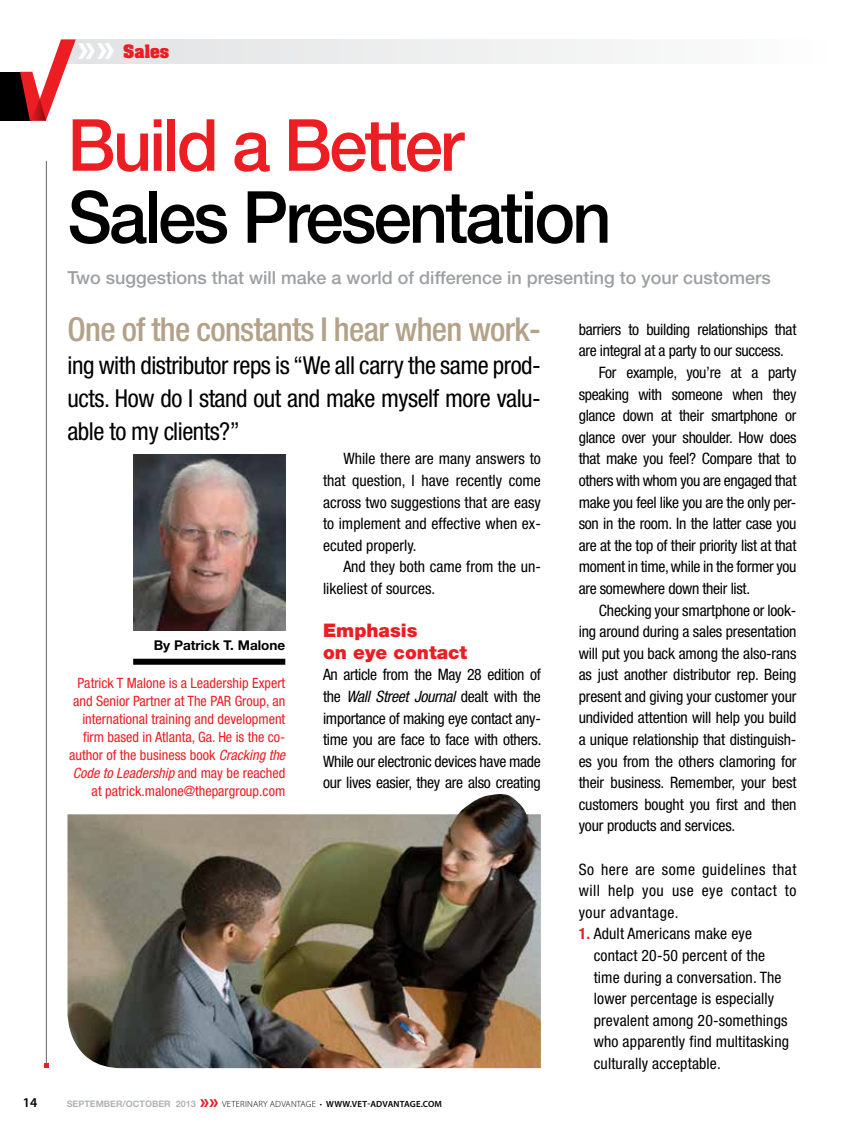
<style>
.page{position:relative;width:864px;height:1134px;background:#fff}
.page>*{position:absolute;margin:0;border:0;box-sizing:border-box;transform-origin:0 0}
.t1{font:500 72px "Helvetica Neue";letter-spacing:-.04em;color:#000;scale:.95 1}
.t2{font:500 72px "Helvetica Neue";letter-spacing:-.04em;color:#ed1d24;scale:.95 1}
.t3{font:500 condensed 33px "Helvetica Neue";letter-spacing:-.02em;color:#b3a188}
.t4{font:condensed 24.75px/33px "Helvetica Neue";letter-spacing:-.02em;color:#000;text-align:justify}
.t5{font:900 18.75px/21.6px "Helvetica Neue";color:#ed1d24}
.t6{font:500 18px "Helvetica Neue";color:#9d9fa2}
.t7{font:condensed 15.75px/21.6px "Helvetica Neue";letter-spacing:-.01em;color:#000;text-align:justify}
.t8{font:condensed 15.75px/21.6px "Helvetica Neue";letter-spacing:.01em;color:#000}
.t9{font:700 15.75px "Aachen";color:#ed1d24}
.t10{font:condensed 14.25px/18px "Helvetica Neue";color:#ed1d24;text-align:right}
.t11{font:700 13.5px "Helvetica Neue";color:#000}
.t12{font:600 13.5px "Myriad Pro";color:#000}
.t13{font:700 9px "Helvetica Neue";color:#b1b4b6}
.s1{font-family:"Interstate";font-size:30px;color:#fff}
.s2{font-style:italic}
.s3{font-family:"Interstate";font-size:15px;color:#ed1d24}
.s4{font-family:"Myriad Pro";font-weight:300;color:#000}
.s5{font-family:"Myriad Pro";font-weight:600;color:#000}
.s6{font-weight:700;color:#ed1d24}
</style>
<div class="page">
<div style="left:62px;top:39px;width:802px;height:25px;background:linear-gradient(to right,#e1e2e3,#fefefe)"></div>
<div style="left:0;top:72px;width:32px;height:49px;background:#000"></div>
<hr style="left:46px;top:161px;width:1px;height:905px;background:#636466">
<svg style="left:44px;top:1064px;width:4px;height:4px"></svg>
<svg style="left:20px;top:39px;width:56px;height:82px"></svg>
<img style="left:133px;top:454px;width:152px;height:177px">
<div style="left:133px;top:659px;width:152px;height:6px;background:#000"></div>
<img style="left:68px;top:814px;width:473px;height:254px">
<img style="left:451px;top:794px;width:76px;height:52px">
<p class="t9" style="left:77px;top:40px;width:94px"><span class="s1">»»</span> Sales</p>
<h1 class="t2" style="left:68px;top:102px;width:419px">Build a Better</h1>
<h1 class="t1" style="left:68px;top:174px;width:574px">Sales Presentation</h1>
<p class="t6" style="left:68px;top:267px;width:705px">Two suggestions that will make a world of difference in presenting to your customers</p>
<h2 class="t3" style="left:68px;top:310px;width:475px">One of the constants I hear when work-</h2>
<h3 class="t4" style="left:68px;top:349px;width:475px">ing with distributor reps is “We all carry the same prod&shy;ucts. How do I stand out and make myself more valu&shy;able to my clients?”</h3>
<p class="t11" style="left:154px;top:637px;width:133px">BY PATRICK T. MALONE</p>
<p class="t10" style="left:69px;top:674px;width:217px">Patrick T Malone is a Leadership Expert and Senior Partner at The PAR Group, an international training and development firm based in Atlanta, Ga. He is the co&shy;author of the business book <span class="s2">Cracking the Code to Leadership</span> and may be reached at patrick.malone@thepargroup.com</p>
<p class="t7" style="left:323px;top:448px;width:219px;text-indent:20px">While there are many answers to that question, I have recently come across two suggestions that are easy to implement and effective when ex&shy;ecuted properly.</p>
<p class="t7" style="left:323px;top:556px;width:219px;text-indent:20px">And they both came from the un&shy;likeliest of sources.</p>
<p class="t5" style="left:323px;top:620px;width:146px">Emphasis<br>on eye contact</p>
<p class="t7" style="left:323px;top:664px;width:220px">An article from the May 28 edition of the <span class="s2">Wall Street Journal</span> dealt with the importance of making eye contact any&shy;time you are face to face with others.<br>While our electronic devices have made our lives easier, they are also creating</p>
<p class="t12" style="left:23px;top:1094px;width:16px">14</p>
<p class="t13" style="left:67px;top:1098px;width:377px">SEPTEMBER/OCTOBER 2013 <span class="s3">»»</span> <span class="s4">VETERINARY ADVANTAGE •</span> <span class="s5">WWW.VET-ADVANTAGE.COM</span></p>
<p class="t7" style="left:579px;top:318px;width:219px">barriers to building relationships that</p>
<p class="t7" style="left:579px;top:340px;width:207px">are integral at a party to our success.</p>
<p class="t7" style="left:599px;top:362px;width:199px">For example, you’re at a party</p>
<p class="t7" style="left:579px;top:383px;width:219px">speaking with someone when they</p>
<p class="t7" style="left:579px;top:405px;width:219px">glance down at their smartphone or</p>
<p class="t7" style="left:579px;top:426px;width:219px">glance over your shoulder. How does</p>
<p class="t7" style="left:579px;top:448px;width:219px">that make you feel? Compare that to</p>
<p class="t7" style="left:579px;top:469px;width:219px">others with whom you are engaged that</p>
<p class="t7" style="left:579px;top:491px;width:219px">make you feel like you are the only per-</p>
<p class="t7" style="left:579px;top:513px;width:219px">son in the room. In the latter case you</p>
<p class="t7" style="left:579px;top:534px;width:219px">are at the top of their priority list at that</p>
<p class="t7" style="left:579px;top:556px;width:219px">moment in time, while in the former you</p>
<p class="t7" style="left:579px;top:577px;width:173px">are somewhere down their list.</p>
<p class="t7" style="left:599px;top:599px;width:199px">Checking your smartphone or look-</p>
<p class="t7" style="left:579px;top:621px;width:219px">ing around during a sales presentation</p>
<p class="t7" style="left:579px;top:642px;width:219px">will put you back among the also-rans</p>
<p class="t7" style="left:579px;top:664px;width:219px">as just another distributor rep. Being</p>
<p class="t7" style="left:579px;top:685px;width:219px">present and giving your customer your</p>
<p class="t7" style="left:579px;top:707px;width:219px">undivided attention will help you build</p>
<p class="t7" style="left:579px;top:729px;width:219px">a unique relationship that distinguish-</p>
<p class="t7" style="left:579px;top:750px;width:219px">es you from the others clamoring for</p>
<p class="t7" style="left:579px;top:772px;width:219px">their business. Remember, your best</p>
<p class="t7" style="left:579px;top:793px;width:219px">customers bought you first and then</p>
<p class="t7" style="left:579px;top:815px;width:158px">your products and services.</p>
<p class="t7" style="left:579px;top:858px;width:219px">So here are some guidelines that will help you use eye contact to your advantage.</p>
<p class="t8" style="left:594px;top:923px;width:197px;text-indent:-15px"><span class="s6">1.</span> Adult Americans make eye contact 20-50 percent of the time during a conversation. The lower percentage is especially prevalent among 20-somethings who apparently find multitasking culturally acceptable.</p>
</div>
